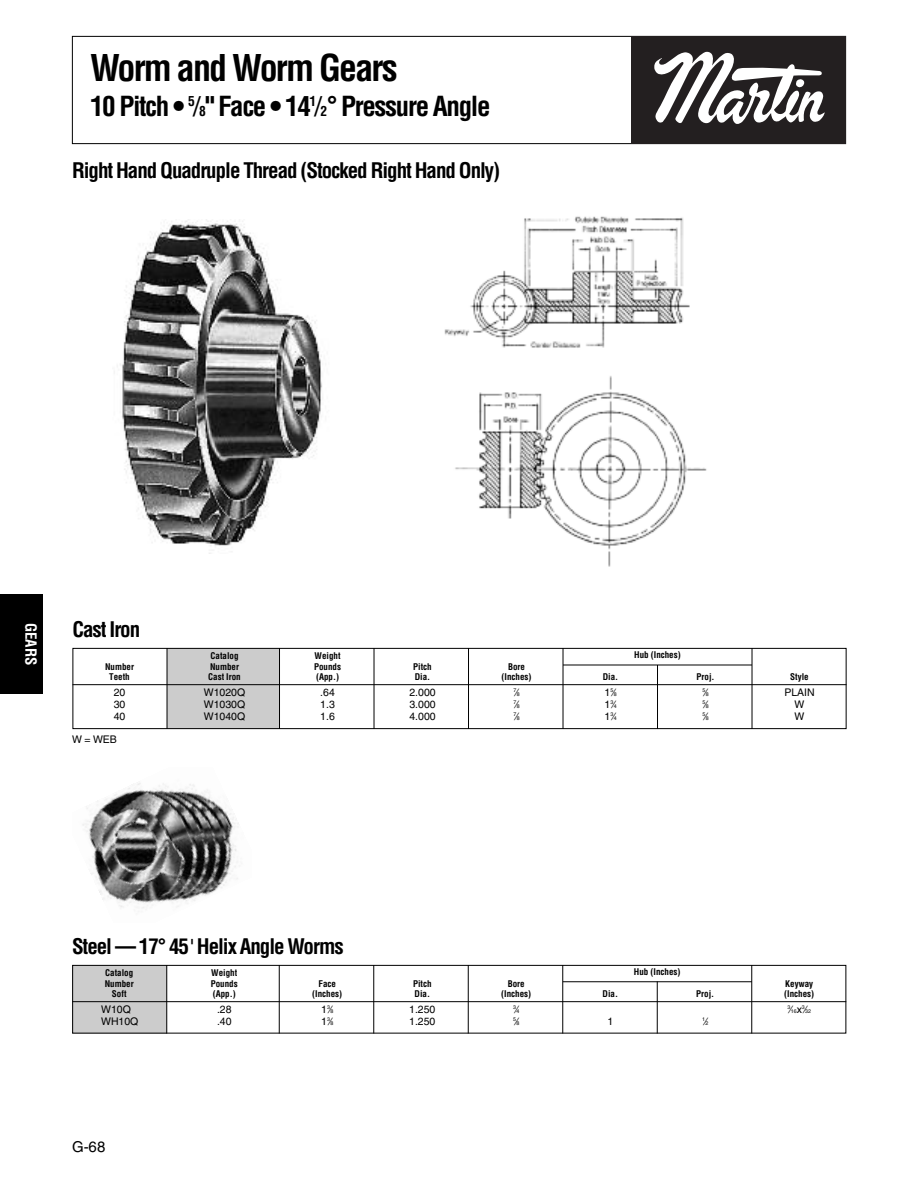
<style>
.page{position:relative;width:918px;height:1188px;background:#fff}
.page>*{position:absolute;margin:0;border:0;box-sizing:border-box;transform-origin:0 0}
.t1{font:700 condensed 36px "Helvetica";letter-spacing:-.05em;color:#000}
.t2{font:700 condensed 27px "Helvetica";letter-spacing:-.05em;color:#000}
.t3{font:700 condensed 21px "Helvetica";letter-spacing:-.05em;color:#000}
.t4{font:700 condensed 15px "Helvetica";letter-spacing:-.01em;color:#fff}
.t5{font:15px "Helvetica LT Std";color:#000}
.t6{font:10.5px "Helvetica LT Std";color:#000}
.t7{font:700 condensed 9px "Helvetica";color:#000}
.t8{font:5.25px "Helvetica LT Std";color:#000}
.s1{font-family:"Helvetica LT Std";font-weight:400;font-stretch:normal}
.s2{font-size:13.5px}
.s3{font-size:10.5px}
.s4{font-size:5.25px}
</style>
<div class="page">
<div style="left:72px;top:36px;width:774px;height:108px;border:1px solid #000"></div>
<div style="left:632px;top:36px;width:214px;height:108px;background:#231f20"></div>
<svg style="left:654px;top:51px;width:171px;height:73px"></svg>
<div style="left:0;top:594px;width:43px;height:100px;background:#000"></div>
<div style="left:167px;top:648px;width:113px;height:81px;background:#ccc"></div>
<div style="left:73px;top:648px;width:774px;height:81px;border:1px solid #000"></div>
<hr style="left:73px;top:684px;width:774px;height:1px;background:#000">
<hr style="left:563px;top:665px;width:189px;height:1px;background:#000">
<hr style="left:167px;top:648px;width:1px;height:81px;background:#000">
<hr style="left:279px;top:648px;width:1px;height:81px;background:#000">
<hr style="left:374px;top:648px;width:1px;height:81px;background:#000">
<hr style="left:468px;top:648px;width:1px;height:81px;background:#000">
<hr style="left:563px;top:648px;width:1px;height:81px;background:#000">
<hr style="left:657px;top:665px;width:1px;height:64px;background:#000">
<hr style="left:752px;top:648px;width:1px;height:81px;background:#000">
<div style="left:72px;top:965px;width:95px;height:69px;background:#ccc"></div>
<div style="left:72px;top:965px;width:774px;height:69px;border:1px solid #000"></div>
<hr style="left:72px;top:1001px;width:774px;height:1px;background:#000">
<hr style="left:166px;top:965px;width:1px;height:68px;background:#000">
<hr style="left:279px;top:965px;width:1px;height:68px;background:#000">
<hr style="left:373px;top:965px;width:1px;height:68px;background:#000">
<hr style="left:468px;top:965px;width:1px;height:68px;background:#000">
<hr style="left:562px;top:965px;width:1px;height:68px;background:#000">
<hr style="left:657px;top:981px;width:1px;height:53px;background:#000">
<hr style="left:751px;top:965px;width:1px;height:68px;background:#000">
<hr style="left:563px;top:981px;width:189px;height:1px;background:#000">
<img style="left:114px;top:219px;width:208px;height:335px">
<img style="left:444px;top:216px;width:263px;height:351px">
<img style="left:82px;top:783px;width:157px;height:125px">
<h1 class="t1" style="left:90px;top:48px;width:309px">Worm and Worm Gears</h1>
<h2 class="t2" style="left:90px;top:90px;width:402px">10 Pitch • <sup>5</sup><span class="s1">/</span><span class="s2">8</span>" Face • 14<sup>1</sup><span class="s1">/</span><span class="s2">2</span>° Pressure Angle</h2>
<h3 class="t3" style="left:72px;top:158px;width:430px">Right Hand Quadruple Thread (Stocked Right Hand Only)</h3>
<h3 class="t4" style="left:39px;top:623px;width:43px;rotate:90deg">GEARS</h3>
<h3 class="t3" style="left:73px;top:617px;width:69px">Cast Iron</h3>
<p class="t7" style="left:211px;top:651px;width:30px">Catalog</p>
<p class="t7" style="left:315px;top:651px;width:28px">Weight</p>
<p class="t7" style="left:634px;top:649px;width:48px">Hub (Inches)</p>
<p class="t7" style="left:105px;top:661px;width:30px">Number</p>
<p class="t7" style="left:210px;top:661px;width:30px">Number</p>
<p class="t7" style="left:314px;top:661px;width:28px">Pounds</p>
<p class="t7" style="left:413px;top:661px;width:20px">Pitch</p>
<p class="t7" style="left:508px;top:661px;width:19px">Bore</p>
<p class="t7" style="left:109px;top:672px;width:22px">Teeth</p>
<p class="t7" style="left:208px;top:672px;width:34px">Cast Iron</p>
<p class="t7" style="left:316px;top:672px;width:24px">(App.)</p>
<p class="t7" style="left:415px;top:672px;width:17px">Dia.</p>
<p class="t7" style="left:502px;top:672px;width:31px">(Inches)</p>
<p class="t7" style="left:603px;top:672px;width:17px">Dia.</p>
<p class="t7" style="left:697px;top:672px;width:19px">Proj.</p>
<p class="t7" style="left:790px;top:672px;width:20px">Style</p>
<p class="t6" style="left:114px;top:688px;width:13px">20</p>
<p class="t6" style="left:204px;top:688px;width:43px">W1020Q</p>
<p class="t6" style="left:320px;top:688px;width:16px">.64</p>
<p class="t6" style="left:409px;top:688px;width:28px">2.000</p>
<p class="t8" style="left:513px;top:690px;width:8px">7<span class="s3">⁄</span>8</p>
<p class="t6" style="left:605px;top:688px;width:14px">1<sup>5</sup>⁄<span class="s4">8</span></p>
<p class="t8" style="left:702px;top:690px;width:8px">5<span class="s3">⁄</span>8</p>
<p class="t6" style="left:784px;top:688px;width:32px">PLAIN</p>
<p class="t6" style="left:114px;top:700px;width:13px">30</p>
<p class="t6" style="left:204px;top:700px;width:43px">W1030Q</p>
<p class="t6" style="left:320px;top:700px;width:16px">1.3</p>
<p class="t6" style="left:409px;top:700px;width:28px">3.000</p>
<p class="t8" style="left:513px;top:702px;width:8px">7<span class="s3">⁄</span>8</p>
<p class="t6" style="left:605px;top:700px;width:14px">1<sup>3</sup>⁄<span class="s4">4</span></p>
<p class="t8" style="left:702px;top:702px;width:8px">5<span class="s3">⁄</span>8</p>
<p class="t6" style="left:795px;top:700px;width:11px">W</p>
<p class="t6" style="left:114px;top:712px;width:13px">40</p>
<p class="t6" style="left:204px;top:712px;width:43px">W1040Q</p>
<p class="t6" style="left:320px;top:712px;width:16px">1.6</p>
<p class="t6" style="left:409px;top:712px;width:28px">4.000</p>
<p class="t8" style="left:513px;top:714px;width:8px">7<span class="s3">⁄</span>8</p>
<p class="t6" style="left:605px;top:712px;width:14px">1<sup>3</sup>⁄<span class="s4">4</span></p>
<p class="t8" style="left:702px;top:714px;width:8px">5<span class="s3">⁄</span>8</p>
<p class="t6" style="left:795px;top:712px;width:11px">W</p>
<p class="t6" style="left:72px;top:736px;width:46px">W = WEB</p>
<h3 class="t3" style="left:72px;top:934px;width:273px">Steel — 17° 45<span class="s1">'</span> Helix Angle Worms</h3>
<p class="t7" style="left:105px;top:968px;width:30px">Catalog</p>
<p class="t7" style="left:211px;top:968px;width:28px">Weight</p>
<p class="t7" style="left:634px;top:966px;width:48px">Hub (Inches)</p>
<p class="t7" style="left:105px;top:978px;width:30px">Number</p>
<p class="t7" style="left:211px;top:978px;width:28px">Pounds</p>
<p class="t7" style="left:319px;top:978px;width:19px">Face</p>
<p class="t7" style="left:413px;top:978px;width:20px">Pitch</p>
<p class="t7" style="left:508px;top:978px;width:19px">Bore</p>
<p class="t7" style="left:785px;top:978px;width:29px">Keyway</p>
<p class="t7" style="left:112px;top:989px;width:16px">Soft</p>
<p class="t7" style="left:213px;top:989px;width:24px">(App.)</p>
<p class="t7" style="left:312px;top:989px;width:31px">(Inches)</p>
<p class="t7" style="left:415px;top:989px;width:17px">Dia.</p>
<p class="t7" style="left:501px;top:989px;width:31px">(Inches)</p>
<p class="t7" style="left:603px;top:989px;width:17px">Dia.</p>
<p class="t7" style="left:696px;top:989px;width:20px">Proj.</p>
<p class="t7" style="left:784px;top:989px;width:31px">(Inches)</p>
<p class="t6" style="left:101px;top:1005px;width:31px">W10Q</p>
<p class="t6" style="left:217px;top:1005px;width:16px">.28</p>
<p class="t6" style="left:321px;top:1005px;width:14px">1<sup>3</sup>⁄<span class="s4">8</span></p>
<p class="t6" style="left:409px;top:1005px;width:28px">1.250</p>
<p class="t8" style="left:513px;top:1007px;width:8px">3<span class="s3">⁄</span>4</p>
<p class="t8" style="left:788px;top:1009px;width:25px">3<span class="s3">⁄</span>16<span class="s3">x</span>3<span class="s3">⁄</span>32</p>
<p class="t6" style="left:101px;top:1017px;width:39px">WH10Q</p>
<p class="t6" style="left:217px;top:1017px;width:16px">.40</p>
<p class="t6" style="left:321px;top:1017px;width:14px">1<sup>3</sup>⁄<span class="s4">8</span></p>
<p class="t6" style="left:409px;top:1017px;width:28px">1.250</p>
<p class="t8" style="left:513px;top:1019px;width:8px">5<span class="s3">⁄</span>8</p>
<p class="t6" style="left:607px;top:1017px;width:7px">1</p>
<p class="t8" style="left:702px;top:1019px;width:8px">1<span class="s3">⁄</span>2</p>
<h3 class="t5" style="left:72px;top:1141px;width:35px">G-68</h3>
</div>
